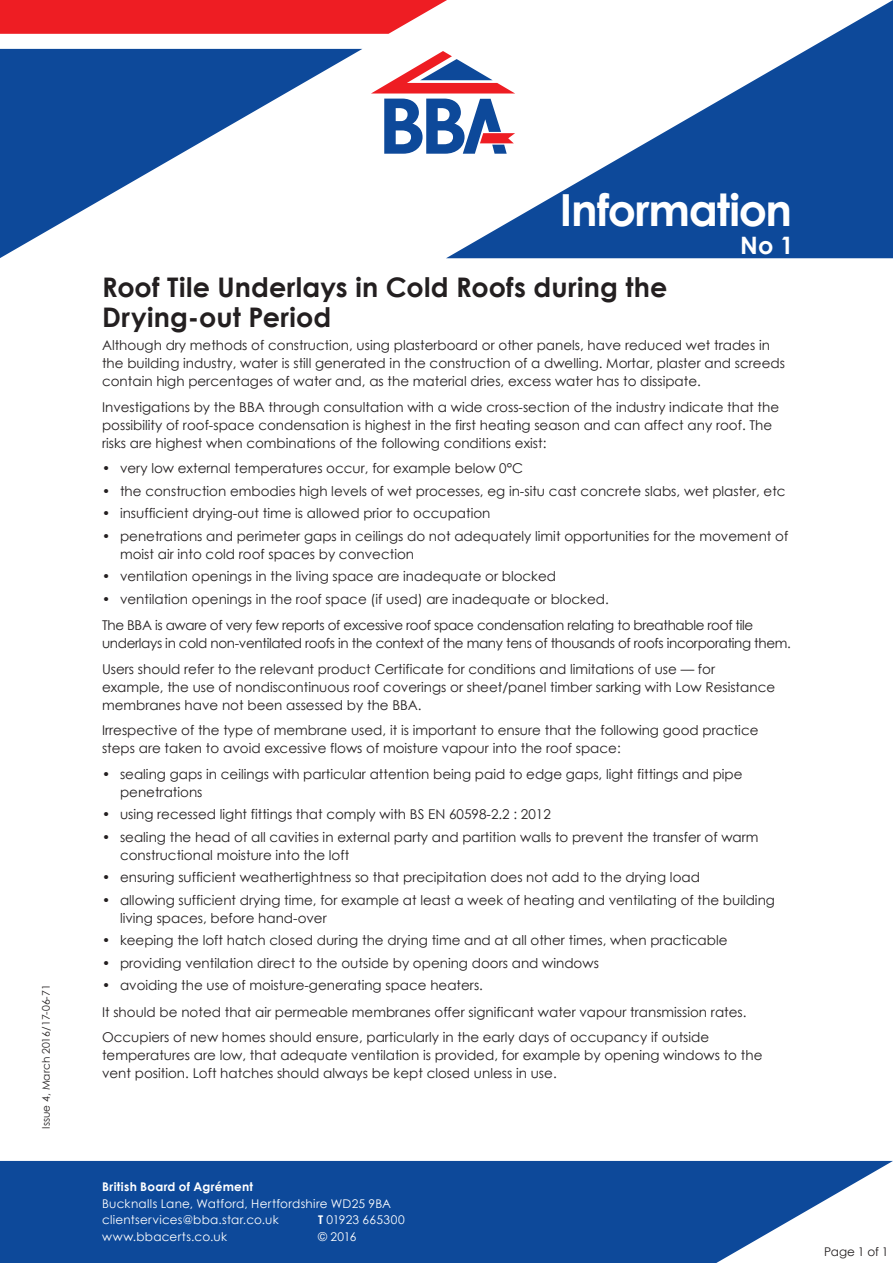
<style>
.page{position:relative;width:893px;height:1263px;background:#fff}
.page>*{position:absolute;margin:0;border:0;box-sizing:border-box;transform-origin:0 0}
.t1{font:700 44.25px "Century Gothic";letter-spacing:-.025em;color:#fff}
.t2{font:700 27px/30px "Century Gothic";letter-spacing:.01em;color:#231f20}
.t3{font:700 24px "Century Gothic";color:#fff}
.t4{font:13.5px/18px "Century Gothic";color:#231f20}
.t5{font:13.5px/26.5px "Century Gothic";letter-spacing:-.025em;color:#231f20}
.t6{font:12px/16.5px "Century Gothic";letter-spacing:.02em;color:#fff}
.t7{font:700 12px "Century Gothic";letter-spacing:.025em;color:#fff}
.t8{font:12px "Century Gothic";letter-spacing:-.005em;color:#231f20}
.t9{font:10.5px "Century Gothic";color:#231f20}
.s1{font-weight:700}
</style>
<div class="page">
<svg style="left:446px;top:0;width:447px;height:258px;fill:#0d499a"></svg>
<svg style="left:0;top:0;width:447px;height:34px;background:#ef2c31"></svg>
<svg style="left:0;top:49px;width:362px;height:209px"></svg>
<svg style="left:371px;top:51px;width:144px;height:103px"></svg>
<svg style="left:0;top:1161px;width:893px;height:102px;background:#245aa3"></svg>
<p class="t9" style="left:39px;top:1128px;width:146px;rotate:-90deg">Issue 4, March 2016/17-06-71</p>
<h1 class="t1" style="left:560px;top:176px;width:234px">Information</h1>
<h2 class="t2" style="left:102px;top:271px;width:567px">Roof Tile Underlays in Cold Roofs during the<br>Drying-out Period</h2>
<h3 class="t3" style="left:740px;top:227px;width:55px">No 1</h3>
<p class="t4" style="left:102px;top:336px;width:684px">Although dry methods of construction, using plasterboard or other panels, have reduced wet trades in the building industry, water is still generated in the construction of a dwelling. Mortar, plaster and screeds contain high percentages of water and, as the material dries, excess water has to dissipate.</p>
<p class="t4" style="left:102px;top:398px;width:679px">Investigations by the BBA through consultation with a wide cross-section of the industry indicate that the possibility of roof-space condensation is highest in the first heating season and can affect any roof. The risks are highest when combinations of the following conditions exist:</p>
<p class="t4" style="left:102px;top:459px;width:423px">• very low external temperatures occur, for example below 0°C</p>
<p class="t4" style="left:102px;top:482px;width:685px">• the construction embodies high levels of wet processes, eg in-situ cast concrete slabs, wet plaster, etc</p>
<p class="t4" style="left:102px;top:504px;width:390px">• insufficient drying-out time is allowed prior to occupation</p>
<p class="t4" style="left:120px;top:527px;width:670px;text-indent:-18px">• penetrations and perimeter gaps in ceilings do not adequately limit opportunities for the movement of moist air into cold roof spaces by convection</p>
<p class="t4" style="left:102px;top:567px;width:456px">• ventilation openings in the living space are inadequate or blocked</p>
<p class="t5" style="left:102px;top:585px;width:653px">• ventilation openings in the roof space (if used) are inadequate or blocked.<br>The BBA is aware of very few reports of excessive roof space condensation relating to breathable roof tile</p>
<p class="t5" style="left:102px;top:630px;width:690px;line-height:25.5px">underlays in cold non-ventilated roofs in the context of the many tens of thousands of roofs incorporating them.<br>Users should refer to the relevant product Certificate for conditions and limitations of use — for</p>
<p class="t4" style="left:102px;top:678px;width:675px">example, the use of nondiscontinuous roof coverings or sheet/panel timber sarking with Low Resistance membranes have not been assessed by the BBA.</p>
<p class="t4" style="left:102px;top:721px;width:658px">Irrespective of the type of membrane used, it is important to ensure that the following good practice steps are taken to avoid excessive flows of moisture vapour into the roof space:</p>
<p class="t4" style="left:120px;top:765px;width:624px;text-indent:-18px">• sealing gaps in ceilings with particular attention being paid to edge gaps, light fittings and pipe penetrations</p>
<p class="t4" style="left:102px;top:805px;width:450px">• using recessed light fittings that comply with BS EN 60598-2.2 : 2012</p>
<p class="t4" style="left:120px;top:828px;width:640px;text-indent:-18px">• sealing the head of all cavities in external party and partition walls to prevent the transfer of warm constructional moisture into the loft</p>
<p class="t4" style="left:102px;top:868px;width:599px">• ensuring sufficient weathertightness so that precipitation does not add to the drying load</p>
<p class="t4" style="left:120px;top:891px;width:656px;text-indent:-18px">• allowing sufficient drying time, for example at least a week of heating and ventilating of the building living spaces, before hand-over</p>
<p class="t4" style="left:102px;top:931px;width:627px">• keeping the loft hatch closed during the drying time and at all other times, when practicable</p>
<p class="t4" style="left:102px;top:954px;width:498px">• providing ventilation direct to the outside by opening doors and windows</p>
<p class="t4" style="left:102px;top:972px;width:646px;line-height:26px">• avoiding the use of moisture-generating space heaters.<br>It should be noted that air permeable membranes offer significant water vapour transmission rates.<br>Occupiers of new homes should ensure, particularly in the early days of occupancy if outside</p>
<p class="t4" style="left:102px;top:1046px;width:662px">temperatures are low, that adequate ventilation is provided, for example by opening windows to the vent position. Loft hatches should always be kept closed unless in use.</p>
<p class="t7" style="left:102px;top:1178px;width:153px">British Board of Agrément</p>
<p class="t6" style="left:102px;top:1195px;width:291px">Bucknalls Lane, Watford, Hertfordshire WD25 9BA clientservices@bba.star.co.uk</p>
<p class="t6" style="left:318px;top:1211px;width:88px"><span class="s1">T</span> 01923 665300</p>
<p class="t6" style="left:102px;top:1228px;width:127px">www.bbacerts.co.uk</p>
<p class="t6" style="left:318px;top:1228px;width:40px">© 2016</p>
<p class="t8" style="left:824px;top:1243px;width:66px">Page 1 of 1</p>
</div>
